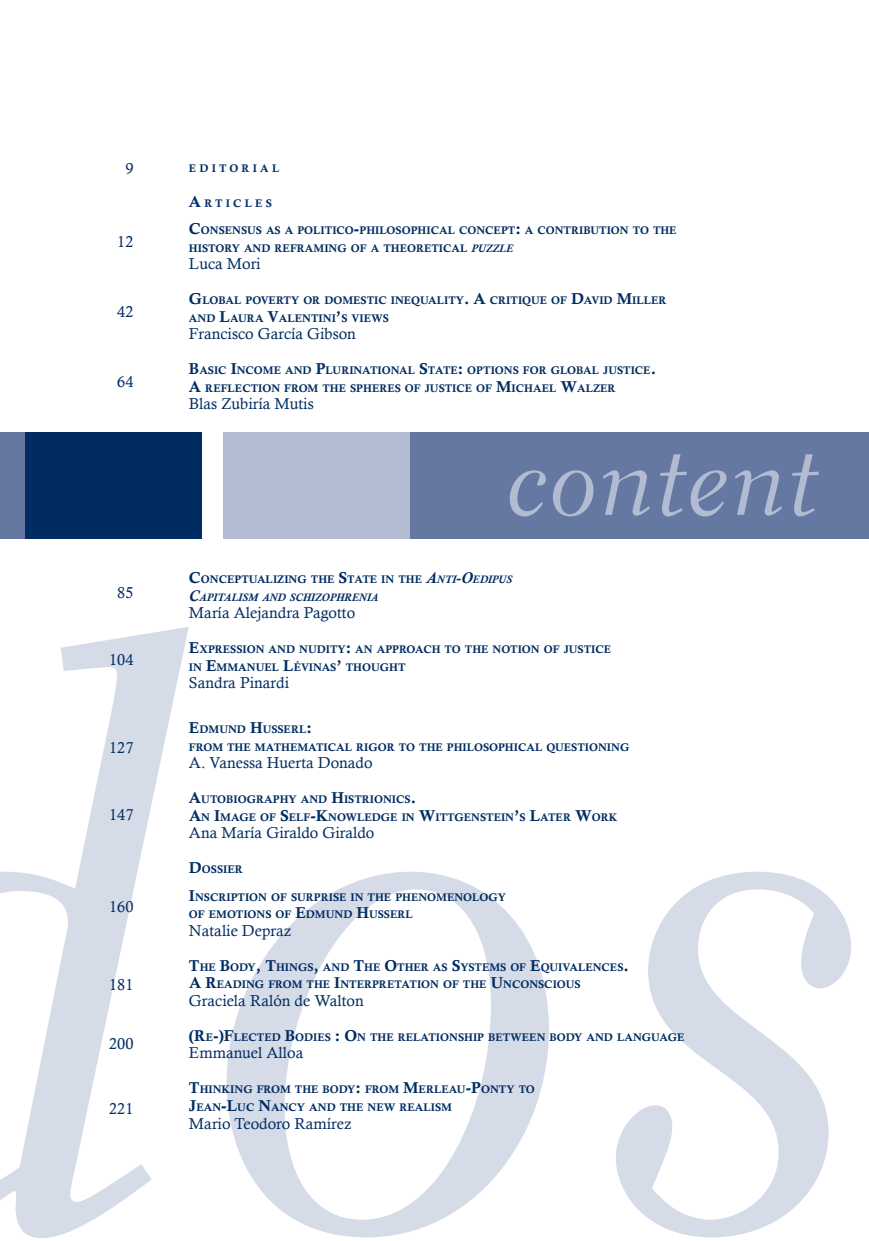
<style>
.page{position:relative;width:869px;height:1241px;background:#fff}
.page>*{position:absolute;margin:0;border:0;box-sizing:border-box;transform-origin:0 0}
.t1{font:15.75px "Calisto";color:#002c62}
.t2{font:11.03px/17.5px "Calis MT Bol";color:#002c62}
.t3{font:italic 700 11.03px "Calisto";color:#002c62}
.t4{font:11.03px "Calis MT Bol";letter-spacing:.285em;color:#002c62}
.s1{font-size:15.75px}
.s2{font-family:"Calisto";font-weight:700;font-style:italic}
.s3{font-family:"Calisto";font-weight:700;font-style:italic;font-size:15.75px}
</style>
<div class="page">
<div style="left:3px;top:432px;width:199px;height:106px;background:#002c62"></div>
<div style="left:223px;top:432px;width:187px;height:106px;background:#b3bbd3"></div>
<div style="left:410px;top:432px;width:458px;height:106px;background:#6578a2"></div>
<svg style="left:509px;top:454px;width:309px;height:62px"></svg>
<svg style="left:0;top:627px;width:850px;height:610px"></svg>
<div style="left:0;top:432px;width:25px;height:106px;background:#6578a2"></div>
<h1 class="t1" style="left:125px;top:159px;width:10px">9</h1>
<h1 class="t1" style="left:117px;top:233px;width:18px">12</h1>
<h1 class="t1" style="left:117px;top:303px;width:18px">42</h1>
<h1 class="t1" style="left:117px;top:373px;width:18px">64</h1>
<p class="t4" style="left:189px;top:162px;width:92px">EDITORIAL</p>
<p class="t4" style="left:189px;top:197px;width:84px"><span class="s1">A</span>RTICLES</p>
<p class="t2" style="left:189px;top:221px;width:489px"><span class="s1">C</span>ONSENSUS AS A POLITICO<span class="s1">-</span>PHILOSOPHICAL CONCEPT<span class="s1">:</span> A CONTRIBUTION TO THE<br>HISTORY AND REFRAMING OF A THEORETICAL <span class="s2">PUZZLE</span></p>
<h1 class="t1" style="left:189px;top:255px;width:73px">Luca Mori</h1>
<p class="t2" style="left:189px;top:291px;width:479px"><span class="s1">G</span>LOBAL POVERTY OR DOMESTIC INEQUALITY<span class="s1">. A</span> CRITIQUE OF <span class="s1">D</span>AVID <span class="s1">M</span>ILLER<br>AND <span class="s1">L</span>AURA <span class="s1">V</span>ALENTINI<span class="s1">’</span>S VIEWS</p>
<h1 class="t1" style="left:189px;top:325px;width:168px">Francisco García Gibson</h1>
<p class="t2" style="left:189px;top:361px;width:468px"><span class="s1">B</span>ASIC <span class="s1">I</span>NCOME AND <span class="s1">P</span>LURINATIONAL <span class="s1">S</span>TATE<span class="s1">:</span> OPTIONS FOR GLOBAL JUSTICE<span class="s1">.<br>A</span> REFLECTION FROM THE SPHERES OF JUSTICE OF <span class="s1">M</span>ICHAEL <span class="s1">W</span>ALZER</p>
<h1 class="t1" style="left:189px;top:395px;width:126px">Blas Zubiría Mutis</h1>
<h1 class="t1" style="left:117px;top:583px;width:18px">85</h1>
<h1 class="t1" style="left:109px;top:650px;width:26px">104</h1>
<h1 class="t1" style="left:109px;top:738px;width:26px">127</h1>
<h1 class="t1" style="left:109px;top:805px;width:26px">147</h1>
<h1 class="t1" style="left:109px;top:897px;width:26px">160</h1>
<h1 class="t1" style="left:109px;top:974px;width:26px">181</h1>
<h1 class="t1" style="left:109px;top:1034px;width:26px">200</h1>
<h1 class="t1" style="left:109px;top:1099px;width:26px">221</h1>
<p class="t2" style="left:189px;top:570px;width:324px"><span class="s1">C</span>ONCEPTUALIZING THE <span class="s1">S</span>TATE IN THE <span class="s3">A</span><span class="s2">NTI</span><span class="s3">-O</span><span class="s2">EDIPUS</span></p>
<p class="t3" style="left:189px;top:590px;width:191px"><span class="s1">C</span>APITALISM AND SCHIZOPHRENIA</p>
<h1 class="t1" style="left:189px;top:603px;width:168px">María Alejandra Pagotto</h1>
<p class="t2" style="left:189px;top:640px;width:423px"><span class="s1">E</span>XPRESSION AND NUDITY<span class="s1">:</span> AN APPROACH TO THE NOTION OF JUSTICE<br>IN <span class="s1">E</span>MMANUEL <span class="s1">L</span>ÉVINAS<span class="s1">’</span> THOUGHT</p>
<h1 class="t1" style="left:189px;top:673px;width:102px">Sandra Pinardi</h1>
<p class="t2" style="left:189px;top:720px;width:441px"><span class="s1">E</span>DMUND <span class="s1">H</span>USSERL<span class="s1">:<br></span>FROM THE MATHEMATICAL RIGOR TO THE PHILOSOPHICAL QUESTIONING</p>
<h1 class="t1" style="left:189px;top:753px;width:185px">A. Vanessa Huerta Donado</h1>
<p class="t2" style="left:189px;top:790px;width:430px"><span class="s1">A</span>UTOBIOGRAPHY AND <span class="s1">H</span>ISTRIONICS<span class="s1">.<br>A</span>N <span class="s1">I</span>MAGE OF <span class="s1">S</span>ELF<span class="s1">-K</span>NOWLEDGE IN <span class="s1">W</span>ITTGENSTEIN<span class="s1">’</span>S <span class="s1">L</span>ATER <span class="s1">W</span>ORK</p>
<h1 class="t1" style="left:189px;top:823px;width:187px">Ana María Giraldo Giraldo</h1>
<p class="t2" style="left:189px;top:860px;width:55px"><span class="s1">D</span>OSSIER</p>
<p class="t2" style="left:189px;top:888px;width:318px"><span class="s1">I</span>NSCRIPTION OF SURPRISE IN THE PHENOMENOLOGY<br>OF EMOTIONS OF <span class="s1">E</span>DMUND <span class="s1">H</span>USSERL</p>
<h1 class="t1" style="left:189px;top:921px;width:104px">Natalie Depraz</h1>
<p class="t2" style="left:189px;top:958px;width:441px"><span class="s1">T</span>HE <span class="s1">B</span>ODY<span class="s1">, T</span>HINGS<span class="s1">,</span> AND <span class="s1">T</span>HE <span class="s1">O</span>THER AS <span class="s1">S</span>YSTEMS OF <span class="s1">E</span>QUIVALENCES<span class="s1">.<br>A R</span>EADING FROM THE <span class="s1">I</span>NTERPRETATION OF THE <span class="s1">U</span>NCONSCIOUS</p>
<h1 class="t1" style="left:189px;top:991px;width:176px">Graciela Ralón de Walton</h1>
<p class="t2" style="left:189px;top:1028px;width:497px"><span class="s1">(R</span>E<span class="s1">-)F</span>LECTED <span class="s1">B</span>ODIES <span class="s1">: O</span>N THE RELATIONSHIP BETWEEN BODY AND LANGUAGE</p>
<h1 class="t1" style="left:189px;top:1043px;width:116px">Emmanuel Alloa</h1>
<p class="t2" style="left:189px;top:1080px;width:347px"><span class="s1">T</span>HINKING FROM THE BODY<span class="s1">:</span> FROM <span class="s1">M</span>ERLEAU<span class="s1">-P</span>ONTY TO<br><span class="s1">J</span>EAN<span class="s1">-L</span>UC <span class="s1">N</span>ANCY AND THE NEW REALISM</p>
<h1 class="t1" style="left:189px;top:1113px;width:164px">Mario Teodoro Ramírez</h1>
</div>
